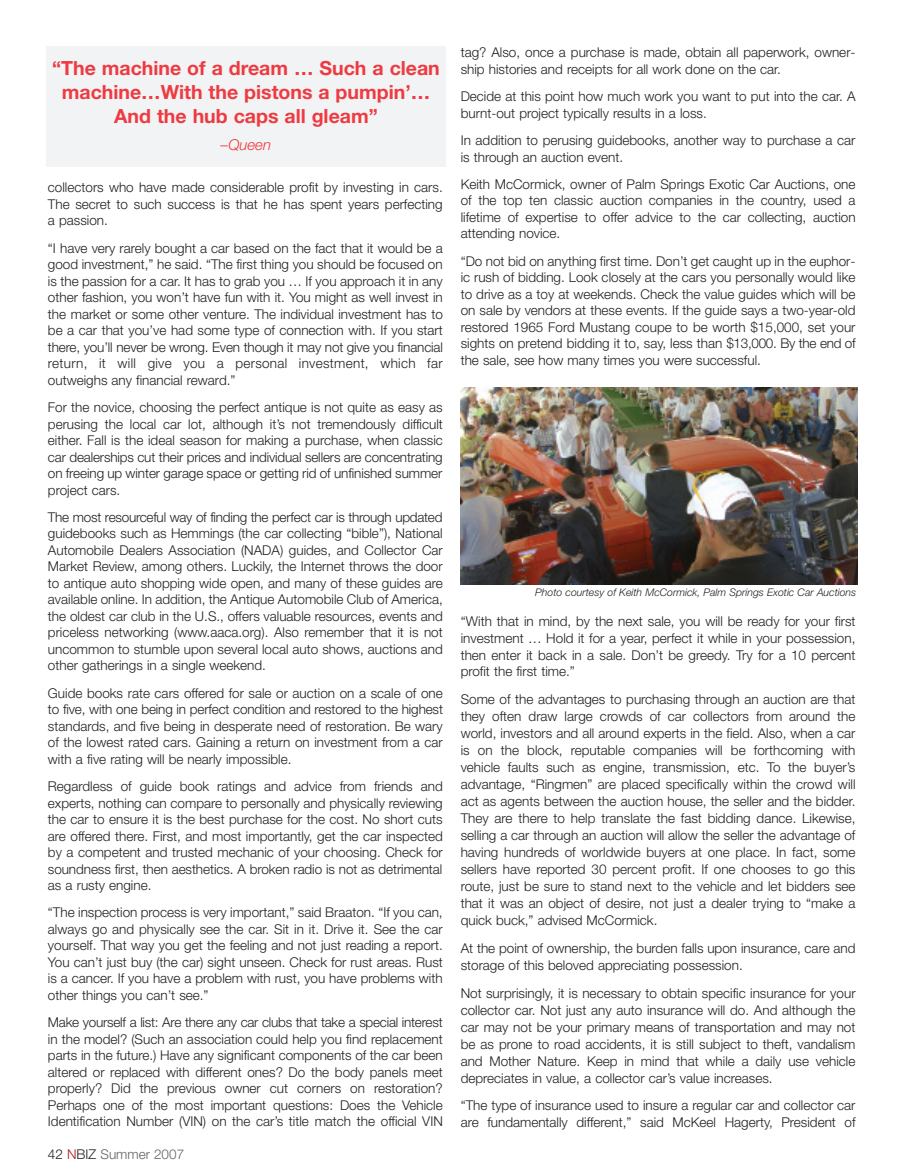
<style>
.page{position:relative;width:905px;height:1175px;background:#fff}
.page>*{position:absolute;margin:0;border:0;box-sizing:border-box;transform-origin:0 0}
.t1{font:700 19.5px/24px "Helvetica Neue";color:#ee3a41;text-align:center}
.t2{font:italic 300 15px "Helvetica Neue";color:#ee3a41}
.t3{font:300 13.5px/16.5px "Helvetica Neue";color:#231f20;text-align:justify}
.t4{font:300 13.5px "Helvetica Neue";color:#636366}
.t5{font:italic 300 10.5px "Helvetica Neue";color:#231f20}
.s1{color:#231f20}
.s2{color:#b41d15}
</style>
<div class="page">
<div style="left:46px;top:46px;width:399px;height:121px;background:#f2f3f4"></div>
<img style="left:460px;top:387px;width:398px;height:198px">
<h3 class="t1" style="left:52px;top:57px;width:389px">“The machine of a dream … Such a clean machine…With the pistons a pumpin’…<br>And the hub caps all gleam”</h3>
<p class="t2" style="left:221px;top:139px;width:52px">–Queen</p>
<p class="t3" style="left:48px;top:180px;width:396px">collectors who have made considerable profit by investing in cars.<br>The secret to such success is that he has spent years perfecting a passion.</p>
<p class="t3" style="left:48px;top:241px;width:396px">“I have very rarely bought a car based on the fact that it would be a good investment,” he said. “The first thing you should be focused on is the passion for a car. It has to grab you … If you approach it in any other fashion, you won’t have fun with it. You might as well invest in the market or some other venture. The individual investment has to be a car that you’ve had some type of connection with. If you start there, you’ll never be wrong. Even though it may not give you financial return, it will give you a personal investment, which far outweighs any financial reward.”</p>
<p class="t3" style="left:48px;top:400px;width:396px">For the novice, choosing the perfect antique is not quite as easy as perusing the local car lot, although it’s not tremendously difficult either. Fall is the ideal season for making a purchase, when classic car dealerships cut their prices and individual sellers are concentrating on freeing up winter garage space or getting rid of unfinished summer project cars.</p>
<p class="t3" style="left:48px;top:510px;width:396px">The most resourceful way of finding the perfect car is through updated guidebooks such as Hemmings (the car collecting “bible”), National Automobile Dealers Association (NADA) guides, and Collector Car Market Review, among others. Luckily, the Internet throws the door to antique auto shopping wide open, and many of these guides are available online. In addition, the Antique Automobile Club of America, the oldest car club in the U.S., offers valuable resources, events and priceless networking (www.aaca.org). Also remember that it is not uncommon to stumble upon several local auto shows, auctions and other gatherings in a single weekend.</p>
<p class="t3" style="left:48px;top:686px;width:396px">Guide books rate cars offered for sale or auction on a scale of one to five, with one being in perfect condition and restored to the highest standards, and five being in desperate need of restoration. Be wary of the lowest rated cars. Gaining a return on investment from a car with a five rating will be nearly impossible.</p>
<p class="t3" style="left:48px;top:779px;width:396px">Regardless of guide book ratings and advice from friends and experts, nothing can compare to personally and physically reviewing the car to ensure it is the best purchase for the cost. No short cuts are offered there. First, and most importantly, get the car inspected by a competent and trusted mechanic of your choosing. Check for soundness first, then aesthetics. A broken radio is not as detrimental as a rusty engine.</p>
<p class="t3" style="left:48px;top:905px;width:396px">“The inspection process is very important,” said Braaton. “If you can, always go and physically see the car. Sit in it. Drive it. See the car yourself. That way you get the feeling and not just reading a report.<br>You can’t just buy (the car) sight unseen. Check for rust areas. Rust is a cancer. If you have a problem with rust, you have problems with other things you can’t see.”</p>
<p class="t3" style="left:48px;top:1015px;width:396px">Make yourself a list: Are there any car clubs that take a special interest in the model? (Such an association could help you find replacement parts in the future.) Have any significant components of the car been altered or replaced with different ones? Do the body panels meet properly? Did the previous owner cut corners on restoration?<br>Perhaps one of the most important questions: Does the Vehicle Identification Number (VIN) on the car’s title match the official VIN</p>
<p class="t4" style="left:48px;top:1149px;width:138px"><span class="s1">42</span> <span class="s2">N</span><span class="s1">BIZ</span> Summer 2007</p>
<p class="t3" style="left:460px;top:46px;width:396px">tag? Also, once a purchase is made, obtain all paperwork, owner&shy;ship histories and receipts for all work done on the car.</p>
<p class="t3" style="left:460px;top:89px;width:396px">Decide at this point how much work you want to put into the car. A burnt-out project typically results in a loss.</p>
<p class="t3" style="left:460px;top:133px;width:396px">In addition to perusing guidebooks, another way to purchase a car is through an auction event.</p>
<p class="t3" style="left:460px;top:177px;width:396px">Keith McCormick, owner of Palm Springs Exotic Car Auctions, one of the top ten classic auction companies in the country, used a lifetime of expertise to offer advice to the car collecting, auction attending novice.</p>
<p class="t3" style="left:460px;top:254px;width:396px">“Do not bid on anything first time. Don’t get caught up in the euphor&shy;ic rush of bidding. Look closely at the cars you personally would like to drive as a toy at weekends. Check the value guides which will be on sale by vendors at these events. If the guide says a two-year-old restored 1965 Ford Mustang coupe to be worth $15,000, set your sights on pretend bidding it to, say, less than $13,000. By the end of the sale, see how many times you were successful.</p>
<p class="t5" style="left:535px;top:588px;width:322px">Photo courtesy of Keith McCormick, Palm Springs Exotic Car Auctions</p>
<p class="t3" style="left:460px;top:614px;width:396px">“With that in mind, by the next sale, you will be ready for your first investment … Hold it for a year, perfect it while in your possession, then enter it back in a sale. Don’t be greedy. Try for a 10 percent profit the first time.”</p>
<p class="t3" style="left:460px;top:692px;width:396px;line-height:17px">Some of the advantages to purchasing through an auction are that they often draw large crowds of car collectors from around the world, investors and all around experts in the field. Also, when a car is on the block, reputable companies will be forthcoming with vehicle faults such as engine, transmission, etc. To the buyer’s advantage, “Ringmen” are placed specifically within the crowd will act as agents between the auction house, the seller and the bidder.<br>They are there to help translate the fast bidding dance. Likewise, selling a car through an auction will allow the seller the advantage of having hundreds of worldwide buyers at one place. In fact, some sellers have reported 30 percent profit. If one chooses to go this route, just be sure to stand next to the vehicle and let bidders see that it was an object of desire, not just a dealer trying to “make a quick buck,” advised McCormick.</p>
<p class="t3" style="left:460px;top:941px;width:396px">At the point of ownership, the burden falls upon insurance, care and storage of this beloved appreciating possession.</p>
<p class="t3" style="left:460px;top:985px;width:396px;line-height:17px">Not surprisingly, it is necessary to obtain specific insurance for your collector car. Not just any auto insurance will do. And although the car may not be your primary means of transportation and may not be as prone to road accidents, it is still subject to theft, vandalism and Mother Nature. Keep in mind that while a daily use vehicle depreciates in value, a collector car’s value increases.</p>
<p class="t3" style="left:460px;top:1098px;width:396px">“The type of insurance used to insure a regular car and collector car are fundamentally different,” said McKeel Hagerty, President of</p>
</div>
